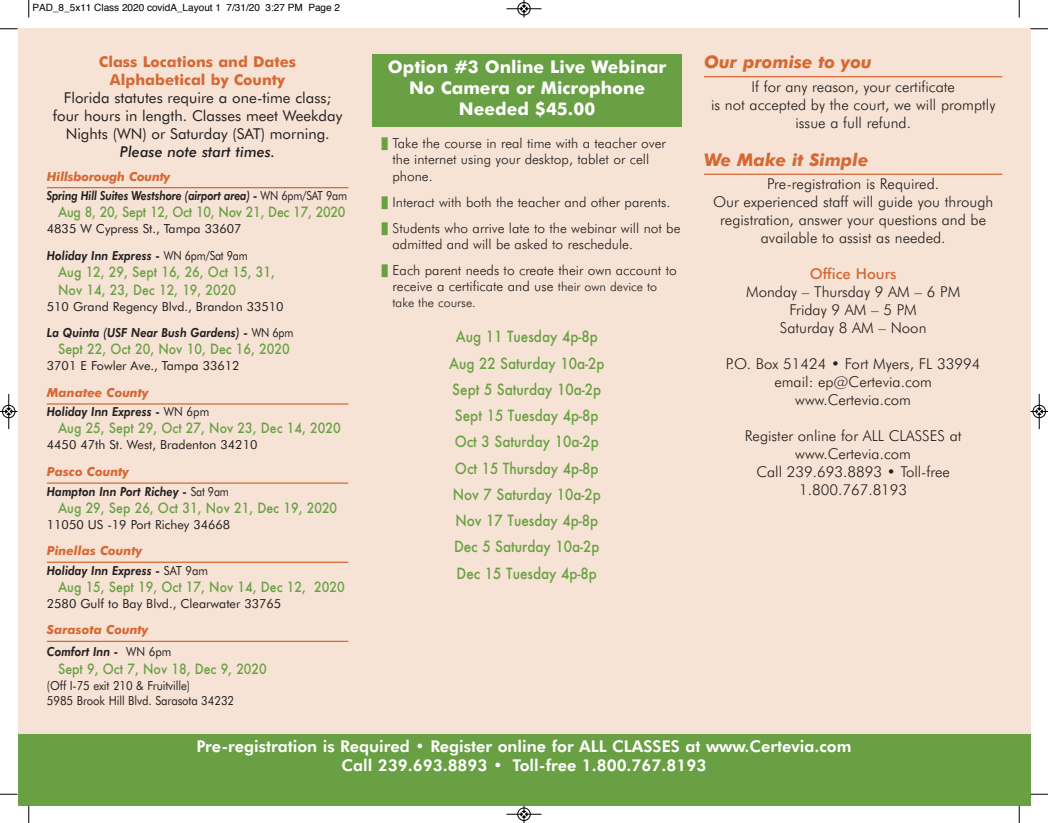
<style>
.page{position:relative;width:1048px;height:823px;background:#fff}
.page>*{position:absolute;margin:0;border:0;box-sizing:border-box;transform-origin:0 0}
.t1{font:700 17.5px/21px "Futura BT";color:#fff;text-align:center}
.t2{font:italic 700 17.5px "Futura BT";color:#d56934}
.t3{font:800 16.25px/19.5px "Futura BT";color:#fff;text-align:center}
.t4{font:300 15px/18px "Futura BT";color:#231f20;text-align:center}
.t5{font:500 15px/26.2px "Futura";color:#69a043;text-align:center;scale:.9 1}
.t6{font:15px/18px "Futura BT";color:#231f20;text-align:center}
.t7{font:700 15px/18px "Futura BT";color:#d56934;text-align:center}
.t8{font:italic 500 15px "Futura BT";color:#231f20}
.t9{font:500 15px "Futura BT";color:#d56934}
.t10{font:300 13.75px/16.4px "Futura BT";color:#231f20}
.t11{font:500 13.75px/17.9px "Futura";color:#69a043;scale:.9 1}
.t12{font:500 13.75px "Futura";letter-spacing:-.02em;color:#69a043;scale:.9 1}
.t13{font:12.5px/26.8px "Futura BT";color:#231f20}
.t14{font:italic 800 12.5px/19.5px "Futura BT";color:#231f20;scale:.9 1}
.t15{font:italic 800 12.5px/19.5px "Futura BT";letter-spacing:-.02em;color:#231f20;scale:.85 1}
.t16{font:12.5px/15px "Futura BT";color:#231f20;scale:.9 1}
.t17{font:italic 700 12.5px/21.4px "Futura BT";color:#d56934}
.t18{font:300 12.5px "Futura BT";color:#231f20}
.t19{font:10px "Helvetica";color:#000}
.s1{font-weight:700;color:#d56934}
.s2{font-weight:400;font-style:normal}
.s3{font-weight:800;font-style:italic}
.s4{font-weight:800;color:#231f20}
.s5{font-weight:400;font-style:normal;color:#231f20}
.s6{color:#69a043}
.s7{font-size:12.5px}
</style>
<div class="page">
<div style="left:18px;top:29px;width:1012px;height:753px;background:#f7e3d5"></div>
<div style="left:18px;top:733px;width:1012px;height:72px;background:#69a043"></div>
<hr style="left:47px;top:187px;width:301px;height:1px;background:#d56934">
<hr style="left:47px;top:403px;width:301px;height:1px;background:#d56934">
<hr style="left:47px;top:482px;width:301px;height:1px;background:#d56934">
<hr style="left:47px;top:561px;width:301px;height:2px;background:#d56934">
<hr style="left:47px;top:640px;width:301px;height:2px;background:#d56934">
<div style="left:372px;top:55px;width:309px;height:72px;background:#69a043"></div>
<hr style="left:704px;top:76px;width:298px;height:1px;background:#d56934">
<hr style="left:704px;top:174px;width:298px;height:1px;background:#d56934">
<svg style="left:28px;top:0;width:2px;height:18px"></svg>
<svg style="left:0;top:28px;width:18px;height:2px"></svg>
<svg style="left:1018px;top:0;width:2px;height:18px"></svg>
<svg style="left:1030px;top:28px;width:18px;height:2px"></svg>
<svg style="left:28px;top:805px;width:2px;height:17px"></svg>
<svg style="left:0;top:793px;width:18px;height:2px"></svg>
<svg style="left:1018px;top:805px;width:2px;height:17px"></svg>
<svg style="left:1030px;top:793px;width:18px;height:2px"></svg>
<hr style="left:506px;top:9px;width:35px;height:1px;background:#000">
<div style="left:517px;top:2px;width:13px;height:13px;border:1px solid #000;border-radius:50%"></div>
<svg style="left:521px;top:0;width:6px;height:18px"></svg>
<hr style="left:506px;top:814px;width:35px;height:1px;background:#000">
<div style="left:517px;top:807px;width:13px;height:13px;border:1px solid #000;border-radius:50%"></div>
<svg style="left:521px;top:805px;width:6px;height:17px"></svg>
<hr style="left:9px;top:394px;width:1px;height:35px;background:#000">
<div style="left:2px;top:405px;width:13px;height:13px;border:1px solid #000;border-radius:50%"></div>
<svg style="left:0;top:408px;width:18px;height:6px"></svg>
<hr style="left:1039px;top:394px;width:1px;height:35px;background:#000">
<div style="left:1032px;top:405px;width:13px;height:13px;border:1px solid #000;border-radius:50%"></div>
<svg style="left:1030px;top:408px;width:18px;height:6px"></svg>
<p class="t19" style="left:32px;top:4px;width:309px">PAD_8_5x11 Class 2020 covidA_Layout 1 7/31/20 3:27 PM Page 2</p>
<p class="t7" style="left:99px;top:54px;width:199px">Class Locations and Dates<br>Alphabetical by County</p>
<p class="t6" style="left:53px;top:90px;width:291px">Florida statutes require a one-time class; four hours in length. Classes meet Weekday<br>Nights (WN) or Saturday (SAT) morning.</p>
<p class="t8" style="left:120px;top:146px;width:157px">Please note start times.</p>
<p class="t15" style="left:47px;top:167px;width:354px"><span class="s1">Hillsborough County<br></span>Spring Hill Suites Westshore (airport area) - <span class="s2">WN 6pm/SAT 9am</span></p>
<p class="t12" style="left:58px;top:203px;width:321px">Aug 8, 20, Sept 12, Oct 10, Nov 21, Dec 17, 2020</p>
<p class="t13" style="left:47px;top:216px;width:202px">4835 W Cypress St., Tampa 33607<br><span class="s3">Holiday Inn Express -</span> WN 6pm/Sat 9am</p>
<p class="t11" style="left:58px;top:262px;width:242px">Aug 12, 29, Sept 16, 26, Oct 15, 31,<br>Nov 14, 23, Dec 12, 19, 2020</p>
<p class="t13" style="left:47px;top:294px;width:248px">510 Grand Regency Blvd., Brandon 33510<br><span class="s3">La Quinta (USF Near Bush Gardens) -</span> WN 6pm</p>
<p class="t11" style="left:58px;top:340px;width:259px">Sept 22, Oct 20, Nov 10, Dec 16, 2020</p>
<p class="t13" style="left:47px;top:353px;width:194px">3701 E Fowler Ave., Tampa 33612</p>
<p class="t14" style="left:47px;top:384px;width:182px"><span class="s1">Manatee County<br></span>Holiday Inn Express - <span class="s2">WN 6pm</span></p>
<p class="t11" style="left:58px;top:419px;width:315px">Aug 25, Sept 29, Oct 27, Nov 23, Dec 14, 2020</p>
<p class="t13" style="left:47px;top:432px;width:212px">4450 47th St. West, Bradenton 34210</p>
<p class="t14" style="left:47px;top:463px;width:204px"><span class="s1">Pasco County<br></span>Hampton Inn Port Richey - <span class="s2">Sat 9am</span></p>
<p class="t11" style="left:58px;top:498px;width:312px">Aug 29, Sep 26, Oct 31, Nov 21, Dec 19, 2020</p>
<p class="t13" style="left:47px;top:511px;width:185px">11050 US -19 Port Richey 34668</p>
<p class="t14" style="left:47px;top:542px;width:181px"><span class="s1">Pinellas County<br></span>Holiday Inn Express - <span class="s2">SAT 9am</span></p>
<p class="t11" style="left:58px;top:577px;width:320px">Aug 15, Sept 19, Oct 17, Nov 14, Dec 12, 2020</p>
<p class="t13" style="left:47px;top:591px;width:236px">2580 Gulf to Bay Blvd., Clearwater 33765</p>
<p class="t17" style="left:47px;top:620px;width:126px">Sarasota County<br><span class="s4">Comfort Inn -</span> <span class="s5">WN 6pm</span></p>
<p class="t11" style="left:58px;top:659px;width:233px">Sept 9, Oct 7, Nov 18, Dec 9, 2020</p>
<p class="t16" style="left:47px;top:678px;width:210px">(Off I-75 exit 210 &amp; Fruitville)<br>5985 Brook Hill Blvd. Sarasota 34232</p>
<p class="t1" style="left:388px;top:58px;width:280px">Option #3 Online Live Webinar<br>No Camera or Microphone<br>Needed $45.00</p>
<p class="t2" style="left:704px;top:55px;width:169px">Our promise to you</p>
<p class="t4" style="left:711px;top:78px;width:286px">If for any reason, your certificate<br>is not accepted by the court, we will promptly issue a full refund.</p>
<p class="t2" style="left:704px;top:152px;width:166px">We Make it Simple</p>
<p class="t4" style="left:713px;top:176px;width:282px">Pre-registration is Required.<br>Our experienced staff will guide you through registration, answer your questions and be available to assist as needed.</p>
<p class="t9" style="left:809px;top:268px;width:88px">Office Hours</p>
<p class="t4" style="left:746px;top:284px;width:215px">Monday – Thursday 9 AM – 6 PM<br>Friday 9 AM – 5 PM<br>Saturday 8 AM – Noon</p>
<p class="t4" style="left:726px;top:356px;width:256px">P.O. Box 51424 • Fort Myers, FL 33994 email: ep@Certevia.com www.Certevia.com</p>
<p class="t4" style="left:745px;top:428px;width:218px">Register online for ALL CLASSES at www.Certevia.com<br>Call 239.693.8893 • Toll-free<br>1.800.767.8193</p>
<p class="t10" style="left:392px;top:136px;width:275px;text-indent:-12px"><span class="s6">❚</span> Take the course in real time with a teacher over the internet using your desktop, tablet or cell phone.</p>
<p class="t10" style="left:381px;top:190px;width:301px;line-height:25.9px"><span class="s6">❚</span> Interact with both the teacher and other parents. <span class="s6">❚</span> Students who arrive late to the webinar will not be</p>
<p class="t10" style="left:381px;top:232px;width:297px;line-height:26.1px;text-indent:12px">admitted and will be asked to reschedule.<br><span class="s6">❚</span> Each parent needs to create their own account to</p>
<p class="t10" style="left:392px;top:279px;width:266px">receive a certificate and use <span class="s7">their own device to</span></p>
<p class="t18" style="left:392px;top:297px;width:85px">take the course.</p>
<p class="t5" style="left:449px;top:323px;width:174px">Aug 11 Tuesday 4p-8p<br>Aug 22 Saturday 10a-2p<br>Sept 5 Saturday 10a-2p<br>Sept 15 Tuesday 4p-8p<br>Oct 3 Saturday 10a-2p<br>Oct 15 Thursday 4p-8p<br>Nov 7 Saturday 10a-2p<br>Nov 17 Tuesday 4p-8p<br>Dec 5 Saturday 10a-2p<br>Dec 15 Tuesday 4p-8p</p>
<p class="t3" style="left:196px;top:737px;width:656px">Pre-registration is Required • Register online for ALL CLASSES at www.Certevia.com<br>Call 239.693.8893 • Toll-free 1.800.767.8193</p>
</div>
